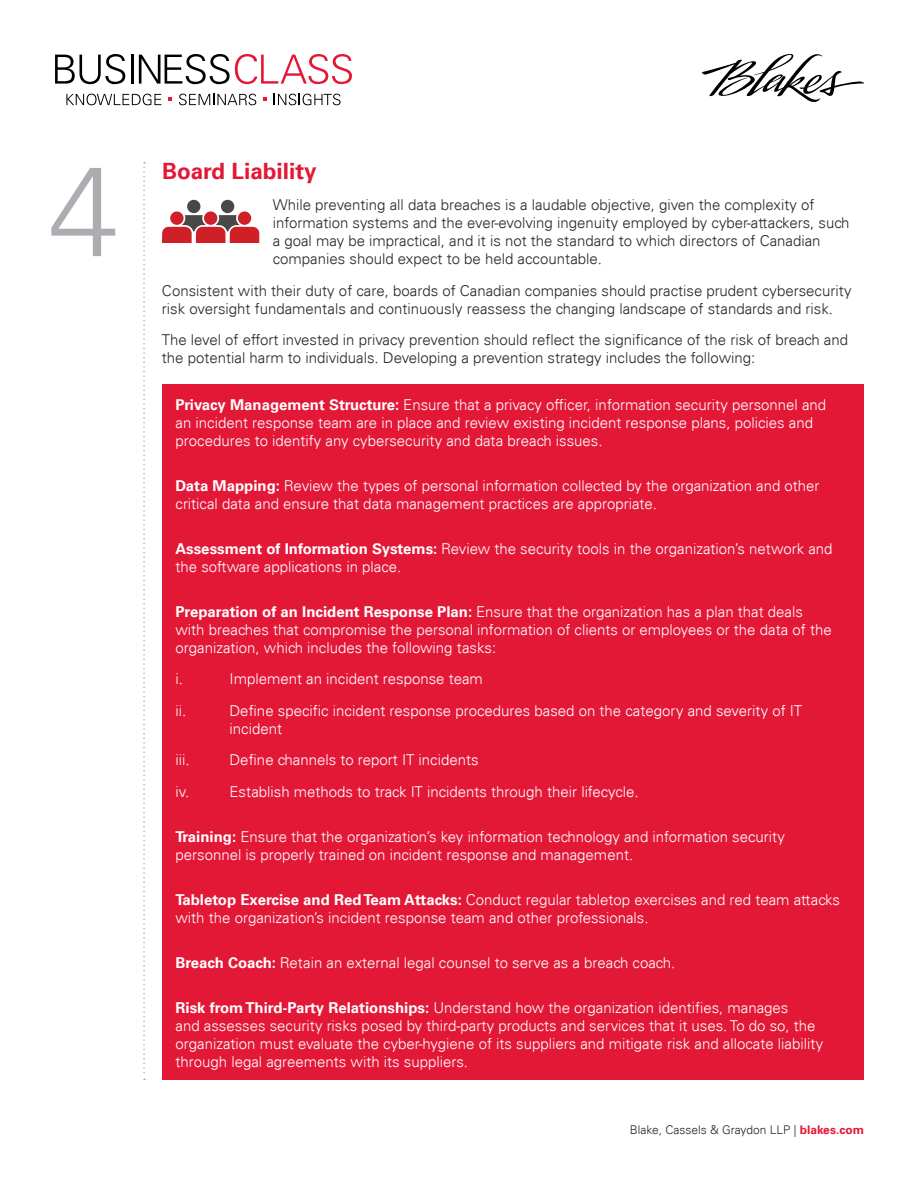
<style>
.page{position:relative;width:918px;height:1188px;background:#fff}
.page>*{position:absolute;margin:0;border:0;box-sizing:border-box;transform-origin:0 0}
.t1{font:300 127.5px "Univers 45";color:#abadb0}
.t2{font:700 22.5px "Univers 65";color:#e31837}
.t3{font:300 15px/18px "Univers 45";color:#fff}
.t4{font:300 15px/18px "Univers 45";color:#292829}
.t5{font:300 12px "Univers 45";color:#292829}
.s1{font-family:"Univers 65";font-weight:700}
.s2{font-family:"Univers 65";font-weight:700;color:#e31837}
</style>
<div class="page">
<svg style="left:702px;top:54px;width:162px;height:48px"></svg>
<svg style="left:55px;top:54px;width:70px;height:30px"></svg>
<hr style="left:131px;top:54px;width:2px;height:30px;background:#000">
<svg style="left:139px;top:54px;width:213px;height:30px"></svg>
<svg style="left:66px;top:94px;width:95px;height:11px"></svg>
<svg style="left:179px;top:94px;width:77px;height:11px"></svg>
<svg style="left:274px;top:94px;width:67px;height:11px"></svg>
<svg style="left:168px;top:98px;width:4px;height:3px"></svg>
<svg style="left:263px;top:98px;width:4px;height:3px"></svg>
<svg style="left:143px;top:162px;width:2px;height:918px"></svg>
<div style="left:162px;top:385px;width:702px;height:695px;background:#e31837"></div>
<div style="left:221px;top:200px;width:13px;height:13px;background:#484849;border-radius:50%"></div>
<div style="left:187px;top:200px;width:13px;height:13px;background:#484849;border-radius:50%"></div>
<svg style="left:238px;top:211px;width:13px;height:14px"></svg>
<svg style="left:204px;top:211px;width:13px;height:14px"></svg>
<svg style="left:170px;top:211px;width:14px;height:14px"></svg>
<svg style="left:162px;top:215px;width:97px;height:28px;background:#c3555a"></svg>
<h1 class="t1" style="left:49px;top:134px;width:72px">4</h1>
<h2 class="t2" style="left:162px;top:158px;width:156px">Board Liability</h2>
<p class="t4" style="left:273px;top:196px;width:578px">While preventing all data breaches is a laudable objective, given the complexity of information systems and the ever-evolving ingenuity employed by cyber-attackers, such a goal may be impractical, and it is not the standard to which directors of Canadian companies should expect to be held accountable.</p>
<p class="t4" style="left:162px;top:282px;width:691px">Consistent with their duty of care, boards of Canadian companies should practise prudent cybersecurity risk oversight fundamentals and continuously reassess the changing landscape of standards and risk.</p>
<p class="t4" style="left:162px;top:331px;width:688px">The level of effort invested in privacy prevention should reflect the significance of the risk of breach and the potential harm to individuals. Developing a prevention strategy includes the following:</p>
<p class="t3" style="left:176px;top:395px;width:652px"><span class="s1">Privacy Management Structure:</span> Ensure that a privacy officer, information security personnel and an incident response team are in place and review existing incident response plans, policies and procedures to identify any cybersecurity and data breach issues.</p>
<p class="t3" style="left:176px;top:476px;width:646px"><span class="s1">Data Mapping:</span> Review the types of personal information collected by the organization and other critical data and ensure that data management practices are appropriate.</p>
<p class="t3" style="left:176px;top:539px;width:659px"><span class="s1">Assessment of Information Systems:</span> Review the security tools in the organization’s network and the software applications in place.</p>
<p class="t3" style="left:176px;top:602px;width:658px"><span class="s1">Preparation of an Incident Response Plan:</span> Ensure that the organization has a plan that deals with breaches that compromise the personal information of clients or employees or the data of the organization, which includes the following tasks:</p>
<p class="t3" style="left:176px;top:670px;width:9px">i.</p>
<p class="t3" style="left:230px;top:670px;width:255px">Implement an incident response team</p>
<p class="t3" style="left:176px;top:701px;width:12px">ii.</p>
<p class="t3" style="left:230px;top:701px;width:574px">Define specific incident response procedures based on the category and severity of IT incident</p>
<p class="t3" style="left:176px;top:751px;width:16px">iii.</p>
<p class="t3" style="left:230px;top:751px;width:251px">Define channels to report IT incidents</p>
<p class="t3" style="left:176px;top:782px;width:15px">iv.</p>
<p class="t3" style="left:230px;top:782px;width:411px">Establish methods to track IT incidents through their lifecycle.</p>
<p class="t3" style="left:176px;top:827px;width:611px"><span class="s1">Training:</span> Ensure that the organization’s key information technology and information security personnel is properly trained on incident response and management.</p>
<p class="t3" style="left:176px;top:890px;width:666px"><span class="s1">Tabletop Exercise and Red Team Attacks:</span> Conduct regular tabletop exercises and red team attacks with the organization’s incident response team and other professionals.</p>
<p class="t3" style="left:176px;top:953px;width:501px"><span class="s1">Breach Coach:</span> Retain an external legal counsel to serve as a breach coach.</p>
<p class="t3" style="left:176px;top:998px;width:649px"><span class="s1">Risk from Third-Party Relationships:</span> Understand how the organization identifies, manages<br>and assesses security risks posed by third-party products and services that it uses. To do so, the organization must evaluate the cyber-hygiene of its suppliers and mitigate risk and allocate liability through legal agreements with its suppliers.</p>
<p class="t5" style="left:630px;top:1123px;width:236px">Blake, Cassels &amp; Graydon LLP | <span class="s2">blakes.com</span></p>
</div>
